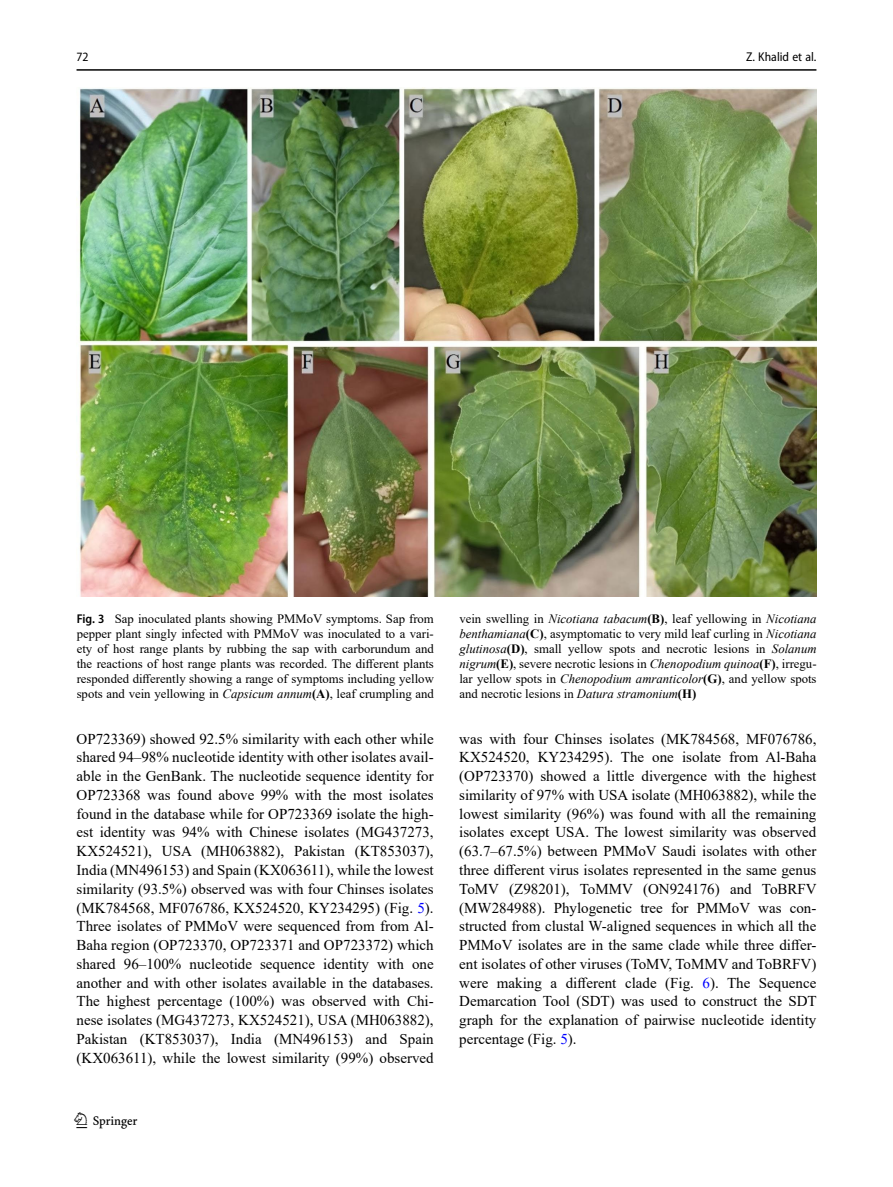
<style>
.page{position:relative;width:893px;height:1187px;background:#fff}
.page>*{position:absolute;margin:0;border:0;box-sizing:border-box;transform-origin:0 0}
.t1{font:22.5px "Springnew";color:#000}
.Body_Text{font:15px/18.8px "Times New Roman";color:#000;text-align:justify}
.Figure_Caption{font:12.75px/15px "Times New Roman";color:#000;text-align:justify}
.t2{font:semi-condensed 12.75px "Myriad Pro";color:#000}
.s1{font-family:"Myriad Pro";font-weight:600;font-stretch:semi-condensed}
.s2{font-style:italic}
.s3{font-weight:700}
.s4{color:#00f}
</style>
<div class="page">
<hr style="left:77px;top:69px;width:739px;height:2px;background:#000">
<img style="left:79px;top:87px;width:738px;height:509px">
<p class="t2" style="left:77px;top:49px;width:14px">72</p>
<p class="t2" style="left:746px;top:49px;width:72px">Z. Khalid et al.</p>
<p class="Figure_Caption" style="left:77px;top:611px;width:359px"><span class="s1">Fig. 3</span> Sap inoculated plants showing PMMoV symptoms. Sap from pepper plant singly infected with PMMoV was inoculated to a vari&shy;ety of host range plants by rubbing the sap with carborundum and the reactions of host range plants was recorded. The different plants responded differently showing a range of symptoms including yellow spots and vein yellowing in <span class="s2">Capsicum annum</span><span class="s3">(A)</span>, leaf crumpling and</p>
<p class="Figure_Caption" style="left:459px;top:611px;width:359px">vein swelling in <span class="s2">Nicotiana tabacum</span><span class="s3">(B)</span>, leaf yellowing in <span class="s2">Nicotiana benthamiana</span><span class="s3">(C)</span>, asymptomatic to very mild leaf curling in <span class="s2">Nicotiana glutinosa</span><span class="s3">(D)</span>, small yellow spots and necrotic lesions in <span class="s2">Solanum nigrum</span><span class="s3">(E)</span>, severe necrotic lesions in <span class="s2">Chenopodium quinoa</span><span class="s3">(F)</span>, irregu&shy;lar yellow spots in <span class="s2">Chenopodium amranticolor</span><span class="s3">(G)</span>, and yellow spots and necrotic lesions in <span class="s2">Datura stramonium</span><span class="s3">(H)</span></p>
<p class="Body_Text" style="left:77px;top:728px;width:359px">OP723369) showed 92.5% similarity with each other while shared 94–98% nucleotide identity with other isolates avail&shy;able in the GenBank. The nucleotide sequence identity for OP723368 was found above 99% with the most isolates found in the database while for OP723369 isolate the high&shy;est identity was 94% with Chinese isolates (MG437273, KX524521), USA (MH063882), Pakistan (KT853037), India (MN496153) and Spain (KX063611), while the lowest similarity (93.5%) observed was with four Chinses isolates (MK784568, MF076786, KX524520, KY234295) (Fig. <span class="s4">5</span>).<br>Three isolates of PMMoV were sequenced from from Al-Baha region (OP723370, OP723371 and OP723372) which shared 96–100% nucleotide sequence identity with one another and with other isolates available in the databases.<br>The highest percentage (100%) was observed with Chi&shy;nese isolates (MG437273, KX524521), USA (MH063882), Pakistan (KT853037), India (MN496153) and Spain (KX063611), while the lowest similarity (99%) observed</p>
<h1 class="t1" style="left:77px;top:1107px;width:63px">1 3</h1>
<p class="Body_Text" style="left:459px;top:728px;width:359px">was with four Chinses isolates (MK784568, MF076786, KX524520, KY234295). The one isolate from Al-Baha (OP723370) showed a little divergence with the highest similarity of 97% with USA isolate (MH063882), while the lowest similarity (96%) was found with all the remaining isolates except USA. The lowest similarity was observed (63.7–67.5%) between PMMoV Saudi isolates with other three different virus isolates represented in the same genus ToMV (Z98201), ToMMV (ON924176) and ToBRFV (MW284988). Phylogenetic tree for PMMoV was con&shy;structed from clustal W-aligned sequences in which all the PMMoV isolates are in the same clade while three differ&shy;ent isolates of other viruses (ToMV, ToMMV and ToBRFV) were making a different clade (Fig. <span class="s4">6</span>). The Sequence Demarcation Tool (SDT) was used to construct the SDT graph for the explanation of pairwise nucleotide identity percentage (Fig. <span class="s4">5</span>).</p>
</div>
